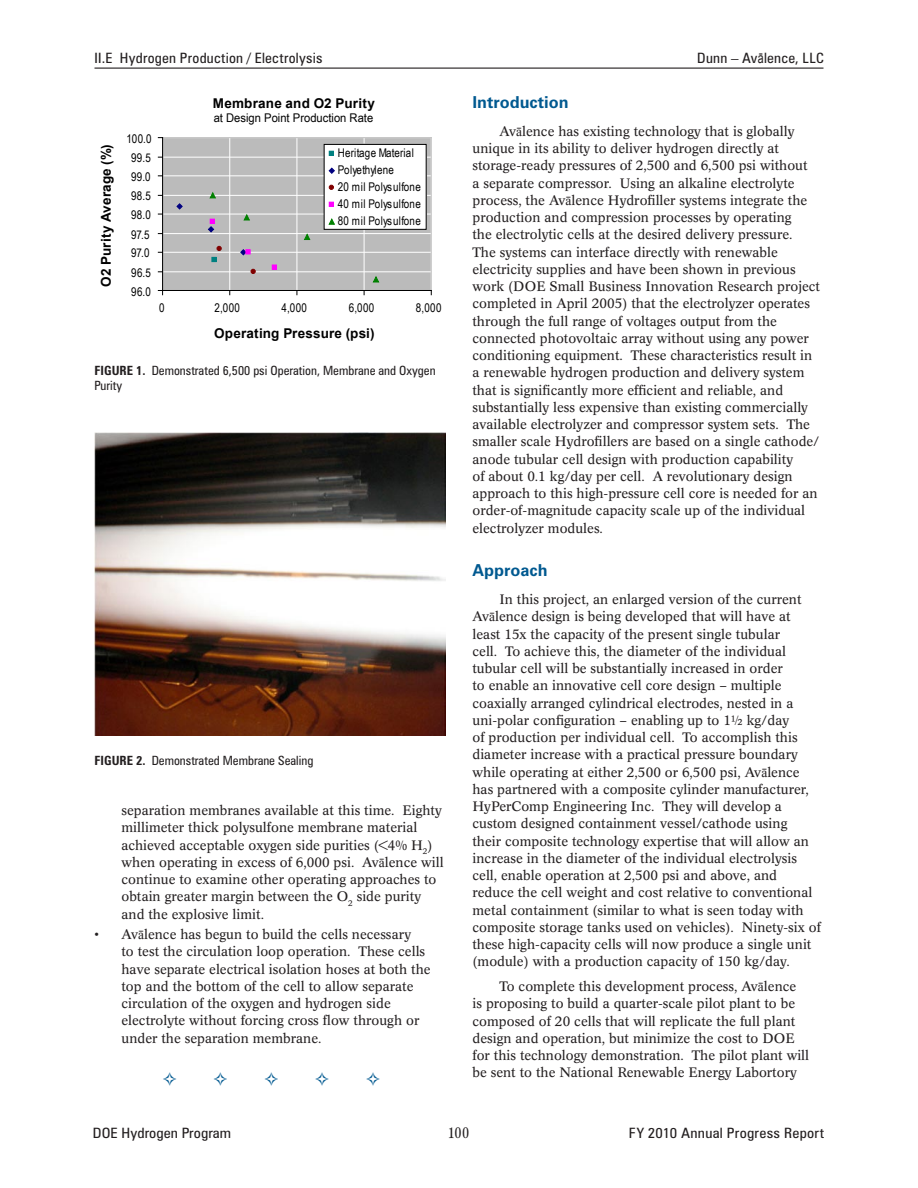
<style>
.page{position:relative;width:918px;height:1188px;background:#fff}
.page>*{position:absolute;margin:0;border:0;box-sizing:border-box;transform-origin:0 0}
._1_RptObjHead{font:700 16.5px "Zurich BT";color:#005990}
.t1{font:condensed 15px "Concorde BE";color:#231f20}
._11_Header_L{font:condensed 14.25px "Zurich BT";letter-spacing:.015em;color:#231f20;scale:1.08 1}
._11_Header_L-2{font:condensed 14.25px "Zurich BT";letter-spacing:.015em;color:#231f20;scale:1.05 1}
._11_Header_R{font:condensed 14.25px "Zurich BT";letter-spacing:.015em;color:#231f20;scale:1.05 1}
._1_Body_text{font:13.5px/17.2px "Concorde BE";color:#231f20}
._1_Bulleted{font:13.5px/17.2px "Concorde BE";color:#231f20}
._1_Bulleted_7{font:13.5px/17.2px "Concorde BE";color:#231f20}
.t2{font:700 13.5px "Arial";letter-spacing:.01em;color:#000}
._1_FigureTitle{font:condensed 12.75px/15.8px "Zurich BT";color:#231f20}
.t3{font:12px/17px "Arial Narrow";letter-spacing:.025em;color:#000}
.t4{font:12px "Arial Narrow";color:#000;scale:1.14 1}
.s1{font-family:"Arial";font-stretch:normal}
.s2{font-weight:700}
.s3{font-family:"Times New Roman"}
</style>
<div class="page">
<hr style="left:94px;top:68px;width:730px;height:1px;background:#231f20">
<div style="left:163px;top:138px;width:268px;height:152px;background:#bbb"></div>
<hr style="left:163px;top:272px;width:268px;height:1px;background:#fff">
<hr style="left:163px;top:252px;width:268px;height:1px;background:#fff">
<hr style="left:163px;top:233px;width:268px;height:1px;background:#fff">
<hr style="left:163px;top:214px;width:268px;height:1px;background:#fff">
<hr style="left:163px;top:195px;width:268px;height:1px;background:#fff">
<hr style="left:163px;top:176px;width:268px;height:1px;background:#fff">
<hr style="left:163px;top:157px;width:268px;height:1px;background:#fff">
<hr style="left:230px;top:138px;width:1px;height:152px;background:#fff">
<hr style="left:297px;top:138px;width:1px;height:152px;background:#fff">
<hr style="left:364px;top:138px;width:1px;height:152px;background:#fff">
<hr style="left:163px;top:137px;width:268px;height:1px;background:#c0c0c0">
<hr style="left:431px;top:138px;width:1px;height:152px;background:#c0c0c0">
<hr style="left:162px;top:138px;width:1px;height:152px;background:#000">
<hr style="left:163px;top:290px;width:268px;height:1px;background:#000">
<svg style="left:211px;top:257px;width:6px;height:5px"></svg>
<svg style="left:176px;top:203px;width:7px;height:7px"></svg>
<svg style="left:217px;top:246px;width:5px;height:5px"></svg>
<svg style="left:251px;top:269px;width:5px;height:5px"></svg>
<svg style="left:208px;top:219px;width:7px;height:14px"></svg>
<svg style="left:240px;top:249px;width:11px;height:7px"></svg>
<svg style="left:272px;top:265px;width:5px;height:5px"></svg>
<svg style="left:209px;top:192px;width:7px;height:7px"></svg>
<svg style="left:304px;top:233px;width:7px;height:7px"></svg>
<svg style="left:372px;top:276px;width:8px;height:7px"></svg>
<svg style="left:243px;top:214px;width:8px;height:7px"></svg>
<div style="left:324px;top:144px;width:102px;height:85px;background:#fff"></div>
<svg style="left:329px;top:151px;width:5px;height:5px"></svg>
<svg style="left:328px;top:167px;width:7px;height:7px"></svg>
<svg style="left:329px;top:185px;width:5px;height:5px"></svg>
<svg style="left:329px;top:202px;width:5px;height:5px"></svg>
<svg style="left:328px;top:218px;width:7px;height:7px"></svg>
<img style="left:94px;top:432px;width:352px;height:303px">
<p class="_11_Header_L-2" style="left:94px;top:49px;width:219px">II.E Hydrogen Production / Electrolysis</p>
<p class="_11_Header_R" style="left:697px;top:49px;width:122px">Dunn – Av<span class="s1">ā</span>lence, LLC</p>
<p class="t2" style="left:213px;top:94px;width:164px">Membrane and O2 Purity</p>
<p class="t4" style="left:214px;top:109px;width:142px">at Design Point Production Rate</p>
<p class="t3" style="left:127px;top:130px;width:27px">100.0</p>
<p class="t2" style="left:97px;top:287px;width:144px;rotate:-90deg">O2 Purity Average (%)</p>
<p class="t3" style="left:338px;top:144px;width:85px">Heritage Material<br>Polyethylene<br>20 mil Polysulfone<br>40 mil Polysulfone<br>80 mil Polysulfone</p>
<p class="t3" style="left:131px;top:149px;width:21px">99.5</p>
<p class="t3" style="left:131px;top:168px;width:21px">99.0</p>
<p class="t3" style="left:131px;top:187px;width:21px">98.5</p>
<p class="t3" style="left:131px;top:206px;width:21px">98.0</p>
<p class="t3" style="left:131px;top:226px;width:20px">97.5</p>
<p class="t3" style="left:131px;top:244px;width:20px">97.0</p>
<p class="t3" style="left:131px;top:264px;width:21px">96.5</p>
<p class="t3" style="left:131px;top:282px;width:21px">96.0</p>
<p class="t3" style="left:159px;top:299px;width:7px">0</p>
<p class="t3" style="left:214px;top:299px;width:27px">2,000</p>
<p class="t3" style="left:282px;top:299px;width:27px">4,000</p>
<p class="t3" style="left:349px;top:299px;width:27px">6,000</p>
<p class="t3" style="left:416px;top:299px;width:27px">8,000</p>
<p class="t2" style="left:214px;top:324px;width:162px">Operating Pressure (psi)</p>
<p class="_1_FigureTitle" style="left:94px;top:362px;width:343px"><span class="s2">FIGURE 1.</span> Demonstrated 6,500 psi Operation, Membrane and Oxygen<br>Purity</p>
<p class="_1_FigureTitle" style="left:94px;top:753px;width:220px"><span class="s2">FIGURE 2.</span> Demonstrated Membrane Sealing</p>
<p class="_1_Bulleted" style="left:122px;top:802px;width:324px">separation membranes available at this time. Eighty millimeter thick polysulfone membrane material achieved acceptable oxygen side purities (&lt;4% H<sub>2</sub>) when operating in excess of 6,000 psi. Av<span class="s3">ā</span>lence will continue to examine other operating approaches to obtain greater margin between the O<sub>2</sub> side purity and the explosive limit.</p>
<p class="_1_Bulleted_7" style="left:122px;top:926px;width:311px;text-indent:-27px">• Av<span class="s3">ā</span>lence has begun to build the cells necessary<br>to test the circulation loop operation. These cells have separate electrical isolation hoses at both the top and the bottom of the cell to allow separate circulation of the oxygen and hydrogen side electrolyte without forcing cross flow through or under the separation membrane.</p>
<p class="_1_RptObjHead" style="left:472px;top:92px;width:98px">Introduction</p>
<p class="_1_Body_text" style="left:472px;top:123px;width:349px;text-indent:27px">Av<span class="s3">ā</span>lence has existing technology that is globally unique in its ability to deliver hydrogen directly at storage-ready pressures of 2,500 and 6,500 psi without<br>a separate compressor. Using an alkaline electrolyte process, the Av<span class="s3">ā</span>lence Hydrofiller systems integrate the production and compression processes by operating<br>the electrolytic cells at the desired delivery pressure.<br>The systems can interface directly with renewable electricity supplies and have been shown in previous work (DOE Small Business Innovation Research project completed in April 2005) that the electrolyzer operates through the full range of voltages output from the connected photovoltaic array without using any power conditioning equipment. These characteristics result in a renewable hydrogen production and delivery system that is significantly more efficient and reliable, and substantially less expensive than existing commercially available electrolyzer and compressor system sets. The smaller scale Hydrofillers are based on a single cathode/ anode tubular cell design with production capability<br>of about 0.1 kg/day per cell. A revolutionary design approach to this high-pressure cell core is needed for an order-of-magnitude capacity scale up of the individual electrolyzer modules.</p>
<p class="_1_RptObjHead" style="left:472px;top:560px;width:77px">Approach</p>
<p class="_1_Body_text" style="left:472px;top:591px;width:350px;text-indent:27px">In this project, an enlarged version of the current Av<span class="s3">ā</span>lence design is being developed that will have at least 15x the capacity of the present single tubular<br>cell. To achieve this, the diameter of the individual tubular cell will be substantially increased in order<br>to enable an innovative cell core design – multiple coaxially arranged cylindrical electrodes, nested in a uni-polar configuration – enabling up to 1½ kg/day<br>of production per individual cell. To accomplish this diameter increase with a practical pressure boundary while operating at either 2,500 or 6,500 psi, Av<span class="s3">ā</span>lence has partnered with a composite cylinder manufacturer, HyPerComp Engineering Inc. They will develop a custom designed containment vessel/cathode using<br>their composite technology expertise that will allow an increase in the diameter of the individual electrolysis cell, enable operation at 2,500 psi and above, and reduce the cell weight and cost relative to conventional metal containment (similar to what is seen today with composite storage tanks used on vehicles). Ninety-six of these high-capacity cells will now produce a single unit (module) with a production capacity of 150 kg/day.</p>
<p class="_1_Body_text" style="left:472px;top:978px;width:338px;text-indent:27px">To complete this development process, Av<span class="s3">ā</span>lence is proposing to build a quarter-scale pilot plant to be composed of 20 cells that will replicate the full plant design and operation, but minimize the cost to DOE for this technology demonstration. The pilot plant will be sent to the National Renewable Energy Labortory</p>
<p class="_11_Header_L" style="left:93px;top:1124px;width:129px">DOE Hydrogen Program</p>
<p class="t1" style="left:448px;top:1124px;width:23px">100</p>
<p class="_11_Header_L" style="left:629px;top:1124px;width:182px">FY 2010 Annual Progress Report</p>
</div>
